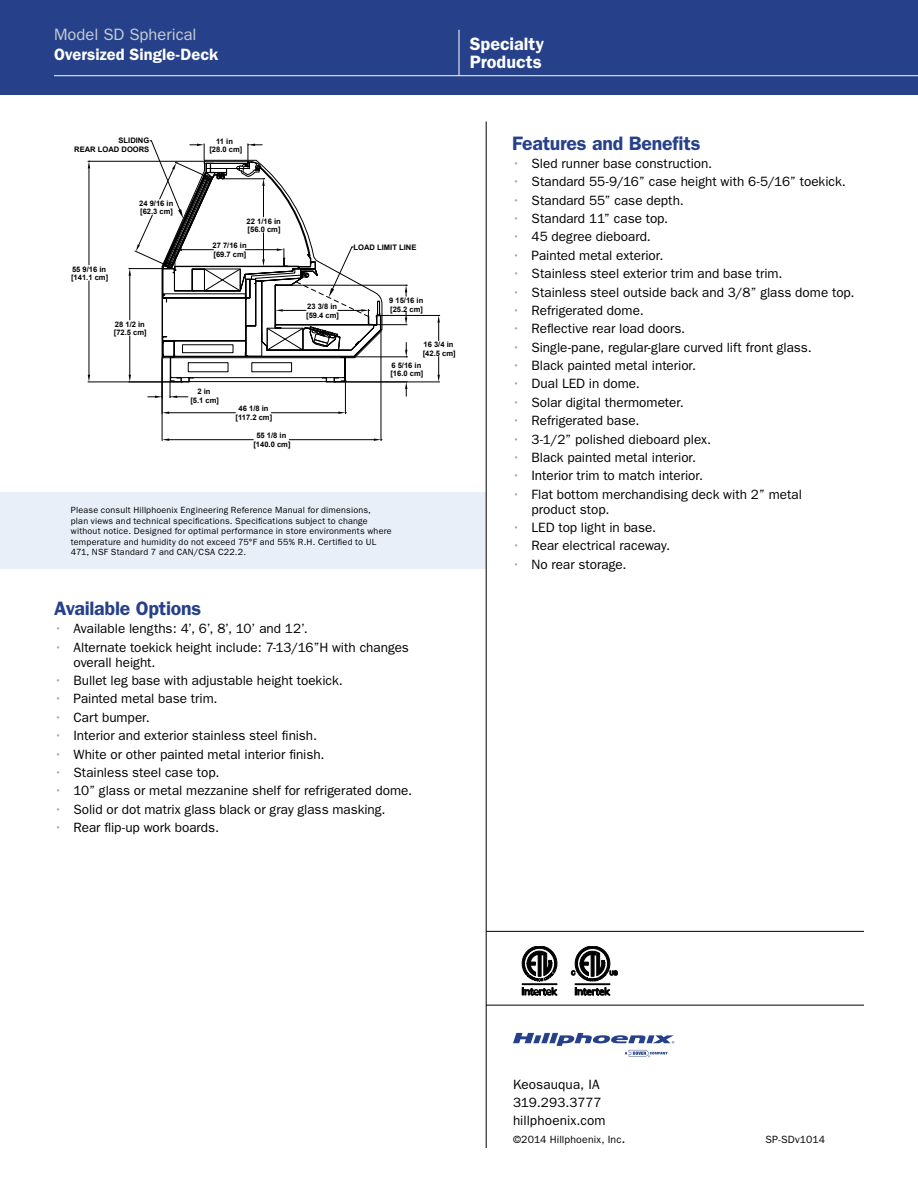
<style>
.page{position:relative;width:918px;height:1188px;background:#fff}
.page>*{position:absolute;margin:0;border:0;box-sizing:border-box;transform-origin:0 0}
.t1{font:23.4px "Italic C";color:#000}
.t2{font:600 19.5px "Franklin Gothic";letter-spacing:-.01em;color:#26418a}
.t3{font:600 18px/18px "Franklin Gothic";color:#fff}
.t4{font:600 16.5px "Franklin Gothic";color:#fff}
.t5{font:16.5px "Franklin Gothic";color:#c9ced3}
.t6{font:13.5px/15px "Franklin Gothic";color:#000}
.t7{font:10.5px "Franklin Gothic";letter-spacing:.015em;color:#000}
.t8{font:9px/10.5px "Franklin Gothic";letter-spacing:.02em;color:#000}
.t9{font:700 7.65px/8.7px "Arial";color:#000}
.s1{color:#a1abb2}
.s2{font-size:13.5px}
</style>
<div class="page">
<hr style="left:335px;top:382px;width:105px;height:1px;background:#000">
<hr style="left:382px;top:315px;width:58px;height:1px;background:#000">
<svg style="left:437px;top:357px;width:3px;height:25px"></svg>
<svg style="left:437px;top:315px;width:3px;height:26px"></svg>
<hr style="left:88px;top:382px;width:92px;height:1px;background:#000">
<hr style="left:88px;top:161px;width:115px;height:1px;background:#000">
<hr style="left:89px;top:281px;width:1px;height:94px;background:#000">
<hr style="left:89px;top:168px;width:1px;height:97px;background:#000">
<svg style="left:88px;top:375px;width:2px;height:7px"></svg>
<svg style="left:88px;top:161px;width:2px;height:7px"></svg>
<hr style="left:162px;top:359px;width:1px;height:82px;background:#000">
<hr style="left:381px;top:331px;width:1px;height:110px;background:#000">
<hr style="left:169px;top:439px;width:84px;height:1px;background:#000">
<hr style="left:289px;top:439px;width:85px;height:1px;background:#000">
<svg style="left:162px;top:438px;width:7px;height:3px"></svg>
<svg style="left:374px;top:438px;width:8px;height:3px"></svg>
<hr style="left:345px;top:382px;width:1px;height:32px;background:#000">
<hr style="left:169px;top:412px;width:66px;height:1px;background:#000">
<hr style="left:271px;top:412px;width:67px;height:1px;background:#000">
<svg style="left:162px;top:412px;width:7px;height:2px"></svg>
<svg style="left:338px;top:412px;width:8px;height:2px"></svg>
<svg style="left:129px;top:140px;width:278px;height:258px"></svg>
<div style="left:0;top:492px;width:486px;height:76px;background:#e9eff9"></div>
<div style="left:0;top:0;width:918px;height:95px;background:#26418a"></div>
<hr style="left:459px;top:30px;width:1px;height:45px;background:#fff">
<hr style="left:54px;top:75px;width:864px;height:1px;background:#fff">
<svg style="left:513px;top:1033px;width:161px;height:24px"></svg>
<hr style="left:486px;top:1005px;width:378px;height:1px;background:#000">
<hr style="left:486px;top:931px;width:378px;height:1px;background:#000">
<svg style="left:571px;top:946px;width:46px;height:50px"></svg>
<svg style="left:521px;top:946px;width:37px;height:50px"></svg>
<hr style="left:486px;top:122px;width:1px;height:1026px;background:#000">
<p class="t5" style="left:54px;top:25px;width:144px">Model SD Spherical</p>
<p class="t4" style="left:54px;top:44px;width:166px">Oversized Single-Deck</p>
<h3 class="t3" style="left:470px;top:35px;width:76px">Specialty<br>Products</h3>
<p class="t9" style="left:74px;top:137px;width:77px;text-align:right">SLIDING<br>REAR LOAD DOORS</p>
<p class="t9" style="left:209px;top:137px;width:34px;text-align:center">11 in [28.0 cm]</p>
<p class="t9" style="left:71px;top:265px;width:39px">55 9/16 in [141.1 cm]</p>
<p class="t9" style="left:139px;top:199px;width:36px">24 9/16 in [62.3 cm]</p>
<p class="t9" style="left:114px;top:320px;width:34px">28 1/2 in [72.5 cm]</p>
<p class="t9" style="left:247px;top:217px;width:36px">22 1/16 in [56.0 cm]</p>
<p class="t9" style="left:213px;top:242px;width:36px">27 7/16 in [69.7 cm]</p>
<p class="t9" style="left:190px;top:388px;width:30px;text-align:center">2 in<br>[5.1 cm]</p>
<p class="t9" style="left:236px;top:405px;width:38px;text-align:center">46 1/8 in [117.2 cm]</p>
<p class="t9" style="left:253px;top:432px;width:39px;text-align:center">55 1/8 in [140.0 cm]</p>
<p class="t9" style="left:354px;top:243px;width:64px">LOAD LIMIT LINE</p>
<p class="t9" style="left:306px;top:302px;width:34px">23 3/8 in [59.4 cm]</p>
<p class="t9" style="left:389px;top:296px;width:36px">9 15/16 in [25.2 cm]</p>
<p class="t9" style="left:423px;top:341px;width:34px">16 3/4 in [42.5 cm]</p>
<p class="t9" style="left:390px;top:361px;width:34px">6 5/16 in [16.0 cm]</p>
<p class="t9" style="left:142px;top:503px;width:34px;text-align:center">6 in<br>[15.2 cm]</p>
<p class="t9" style="left:212px;top:505px;width:186px">FOR ELECT. ,REFRIG. ,AND DRAIN CONNECTIONS</p>
<p class="t8" style="left:71px;top:505px;width:322px">Please consult Hillphoenix Engineering Reference Manual for dimensions,<br>plan views and technical specifications. Specifications subject to change without notice. Designed for optimal performance in store environments where temperature and humidity do not exceed 75°F and 55% R.H. Certified to UL 471, NSF Standard 7 and CAN/CSA C22.2.</p>
<h2 class="t2" style="left:54px;top:597px;width:149px">Available Options</h2>
<p class="t6" style="left:54px;top:621px;width:255px"><span class="s1">•</span> Available lengths: 4’, 6’, 8’, 10’ and 12’.</p>
<p class="t6" style="left:73px;top:640px;width:337px;text-indent:-19px"><span class="s1">•</span> Alternate toekick height include: 7-13/16”H with changes overall height.</p>
<p class="t6" style="left:54px;top:673px;width:290px"><span class="s1">•</span> Bullet leg base with adjustable height toekick.</p>
<p class="t6" style="left:54px;top:691px;width:165px"><span class="s1">•</span> Painted metal base trim.</p>
<p class="t6" style="left:54px;top:710px;width:97px"><span class="s1">•</span> Cart bumper.</p>
<p class="t6" style="left:54px;top:728px;width:265px"><span class="s1">•</span> Interior and exterior stainless steel finish.</p>
<p class="t6" style="left:54px;top:747px;width:272px"><span class="s1">•</span> White or other painted metal interior finish.</p>
<p class="t6" style="left:54px;top:765px;width:167px"><span class="s1">•</span> Stainless steel case top.</p>
<p class="t6" style="left:54px;top:783px;width:360px"><span class="s1">•</span> 10” glass or metal mezzanine shelf for refrigerated dome.</p>
<p class="t6" style="left:54px;top:802px;width:333px"><span class="s1">•</span> Solid or dot matrix glass black or gray glass masking.</p>
<p class="t6" style="left:54px;top:820px;width:167px"><span class="s1">•</span> Rear flip-up work boards.</p>
<h1 class="t1" style="left:264px;top:771px;width:21px">CL</h1>
<p class="t9" style="left:245px;top:801px;width:64px">FRONT OF CASE</p>
<h2 class="t2" style="left:512px;top:131px;width:190px">Features and Benefits</h2>
<p class="t6" style="left:512px;top:156px;width:202px"><span class="s1">•</span> Sled runner base construction.</p>
<p class="t6" style="left:512px;top:174px;width:335px"><span class="s1">•</span> Standard 55-9/16” case height with 6-5/16” toekick.</p>
<p class="t6" style="left:512px;top:193px;width:173px"><span class="s1">•</span> Standard 55” case depth.</p>
<p class="t6" style="left:512px;top:211px;width:158px"><span class="s1">•</span> Standard 11” case top.</p>
<p class="t6" style="left:512px;top:230px;width:140px"><span class="s1">•</span> 45 degree dieboard.</p>
<p class="t6" style="left:512px;top:248px;width:153px"><span class="s1">•</span> Painted metal exterior.</p>
<p class="t6" style="left:512px;top:266px;width:272px"><span class="s1">•</span> Stainless steel exterior trim and base trim.</p>
<p class="t6" style="left:512px;top:285px;width:344px"><span class="s1">•</span> Stainless steel outside back and 3/8” glass dome top.</p>
<p class="t6" style="left:512px;top:303px;width:133px"><span class="s1">•</span> Refrigerated dome.</p>
<p class="t6" style="left:512px;top:321px;width:175px"><span class="s1">•</span> Reflective rear load doors.</p>
<p class="t6" style="left:512px;top:340px;width:301px"><span class="s1">•</span> Single-pane, regular-glare curved lift front glass.</p>
<p class="t6" style="left:512px;top:358px;width:186px"><span class="s1">•</span> Black painted metal interior.</p>
<p class="t6" style="left:512px;top:376px;width:129px"><span class="s1">•</span> Dual LED in dome.</p>
<p class="t6" style="left:512px;top:395px;width:173px"><span class="s1">•</span> Solar digital thermometer.</p>
<p class="t6" style="left:512px;top:413px;width:129px"><span class="s1">•</span> Refrigerated base.</p>
<p class="t6" style="left:512px;top:432px;width:201px"><span class="s1">•</span> 3-1/2” polished dieboard plex.</p>
<p class="t6" style="left:512px;top:450px;width:186px"><span class="s1">•</span> Black painted metal interior.</p>
<p class="t6" style="left:512px;top:468px;width:193px"><span class="s1">•</span> Interior trim to match interior.</p>
<p class="t6" style="left:532px;top:487px;width:272px;text-indent:-19px"><span class="s1">•</span> Flat bottom merchandising deck with 2” metal product stop.</p>
<p class="t6" style="left:512px;top:520px;width:146px"><span class="s1">•</span> LED top light in base.</p>
<p class="t6" style="left:512px;top:538px;width:160px"><span class="s1">•</span> Rear electrical raceway.</p>
<p class="t6" style="left:512px;top:557px;width:116px"><span class="s1">•</span> No rear storage.</p>
<p class="t6" style="left:513px;top:1075px;width:94px;line-height:18px">Keosauqua, IA<br>319.293.3777 hillphoenix.com</p>
<p class="t7" style="left:513px;top:1133px;width:114px">©2014 Hillphoenix, Inc<span class="s2">.</span></p>
<p class="t7" style="left:765px;top:1133px;width:61px">SP-SDv1014</p>
</div>
